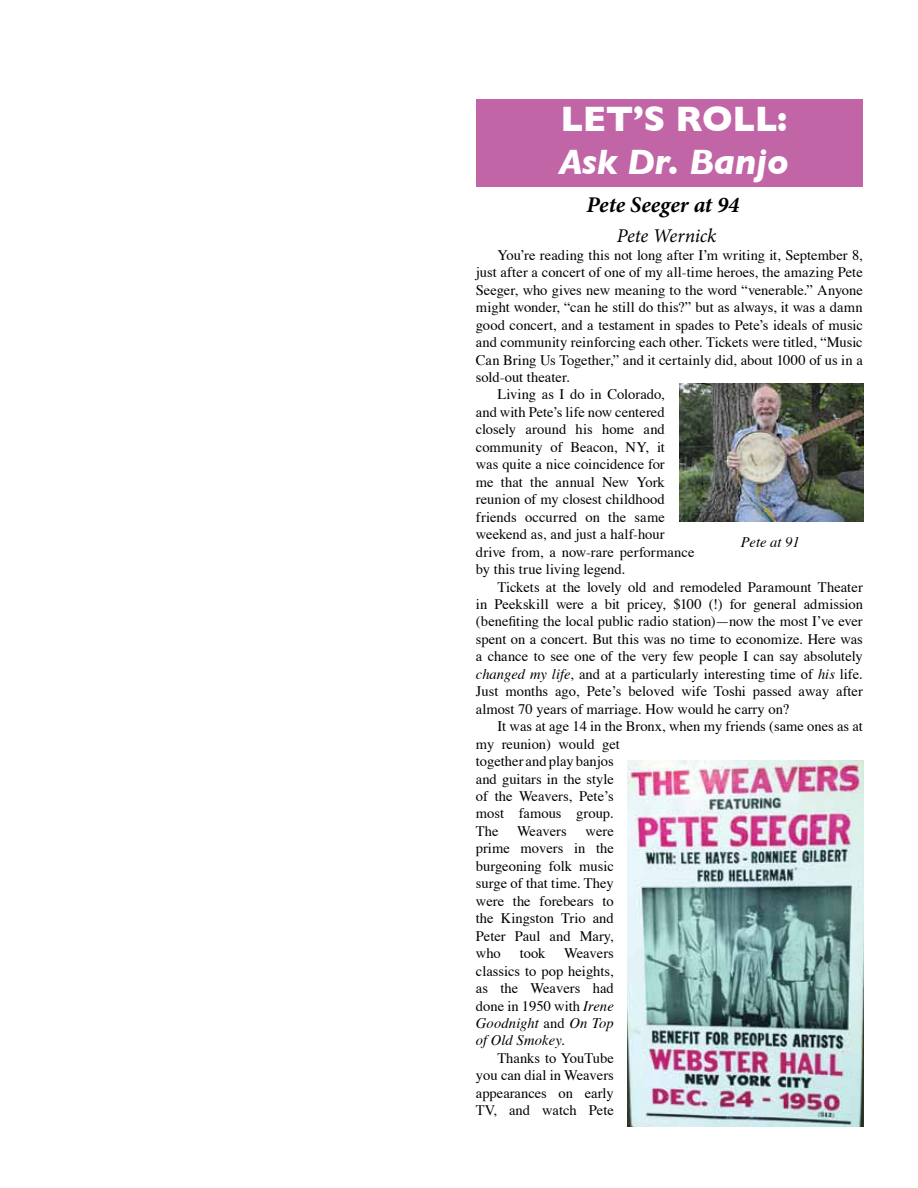
<style>
.page{position:relative;width:918px;height:1188px;background:#fff}
.page>*{position:absolute;margin:0;border:0;box-sizing:border-box;transform-origin:0 0}
.t1{font:italic 700 36px "Gill Sans";letter-spacing:-.01em;color:#fff}
.t2{font:700 36px "Gill Sans";letter-spacing:-.01em;color:#fff}
.t3{font:italic 700 22.5px "Minion Pro";color:#000}
.t4{font:italic 19.5px "Minion Pro";letter-spacing:-.01em;color:#000}
.t5{font:14.55px/17.4px "Times";color:#000;text-align:justify}
.t6{font:italic 14.55px "Times";color:#000}
.s1{font-style:italic}
</style>
<div class="page">
<div style="left:476px;top:99px;width:387px;height:87px;background:#c165a7"></div>
<img style="left:679px;top:384px;width:185px;height:138px">
<img style="left:628px;top:760px;width:236px;height:366px">
<h1 class="t2" style="left:560px;top:97px;width:228px">LET’S ROLL:</h1>
<h1 class="t1" style="left:559px;top:141px;width:232px">Ask Dr. Banjo</h1>
<h2 class="t3" style="left:587px;top:189px;width:154px">Pete Seeger at 94</h2>
<h3 class="t4" style="left:617px;top:223px;width:101px">Pete Wernick</h3>
<p class="t5" style="left:497px;top:247px;width:367px">You’re reading this not long after I’m writing it, September 8,</p>
<p class="t5" style="left:476px;top:264px;width:388px">just after a concert of one of my all-time heroes, the amazing Pete</p>
<p class="t5" style="left:476px;top:282px;width:388px">Seeger, who gives new meaning to the word “venerable.” Anyone</p>
<p class="t5" style="left:476px;top:299px;width:388px">might wonder, “can he still do this?” but as always, it was a damn</p>
<p class="t5" style="left:476px;top:317px;width:389px">good concert, and a testament in spades to Pete’s ideals of music</p>
<p class="t5" style="left:476px;top:334px;width:388px">and community reinforcing each other. Tickets were titled, “Music</p>
<p class="t5" style="left:476px;top:352px;width:388px">Can Bring Us Together,” and it certainly did, about 1000 of us in a</p>
<p class="t5" style="left:476px;top:369px;width:96px">sold-out theater.</p>
<p class="t5" style="left:497px;top:387px;width:169px">Living as I do in Colorado,</p>
<p class="t5" style="left:476px;top:404px;width:190px">and with Pete’s life now centered</p>
<p class="t5" style="left:476px;top:422px;width:190px">closely around his home and</p>
<p class="t5" style="left:476px;top:439px;width:190px">community of Beacon, NY, it</p>
<p class="t5" style="left:476px;top:457px;width:190px">was quite a nice coincidence for</p>
<p class="t5" style="left:476px;top:474px;width:190px">me that the annual New York</p>
<p class="t5" style="left:476px;top:491px;width:190px">reunion of my closest childhood</p>
<p class="t5" style="left:476px;top:509px;width:190px">friends occurred on the same</p>
<p class="t5" style="left:476px;top:526px;width:190px">weekend as, and just a half-hour</p>
<p class="t5" style="left:476px;top:544px;width:220px">drive from, a now-rare performance</p>
<p class="t5" style="left:476px;top:561px;width:151px">by this true living legend.</p>
<p class="t5" style="left:497px;top:579px;width:367px">Tickets at the lovely old and remodeled Paramount Theater</p>
<p class="t5" style="left:476px;top:596px;width:389px">in Peekskill were a bit pricey, $100 (!) for general admission</p>
<p class="t5" style="left:476px;top:614px;width:388px">(benefiting the local public radio station)—now the most I’ve ever</p>
<p class="t5" style="left:476px;top:631px;width:389px">spent on a concert. But this was no time to economize. Here was</p>
<p class="t5" style="left:476px;top:649px;width:388px">a chance to see one of the very few people I can say absolutely</p>
<p class="t5" style="left:476px;top:666px;width:389px"><span class="s1">changed my life</span>, and at a particularly interesting time of <span class="s1">his</span> life.</p>
<p class="t5" style="left:476px;top:684px;width:389px">Just months ago, Pete’s beloved wife Toshi passed away after</p>
<p class="t5" style="left:476px;top:701px;width:315px">almost 70 years of marriage. How would he carry on?</p>
<p class="t5" style="left:497px;top:718px;width:367px">It was at age 14 in the Bronx, when my friends (same ones as at</p>
<p class="t5" style="left:476px;top:736px;width:146px">my reunion) would get</p>
<p class="t5" style="left:476px;top:753px;width:140px">together and play banjos</p>
<p class="t5" style="left:476px;top:771px;width:140px">and guitars in the style</p>
<p class="t5" style="left:476px;top:788px;width:139px">of the Weavers, Pete’s</p>
<p class="t5" style="left:476px;top:806px;width:139px">most famous group.</p>
<p class="t5" style="left:476px;top:823px;width:24px">The</p>
<p class="t5" style="left:517px;top:823px;width:51px">Weavers</p>
<p class="t6" style="left:741px;top:533px;width:61px">Pete at 91</p>
<p class="t5" style="left:476px;top:823px;width:140px;text-indent:110px">were prime movers in the burgeoning folk music surge of that time. They were the forebears to the Kingston Trio and Peter Paul and Mary, who</p>
<p class="t5" style="left:520px;top:945px;width:27px">took</p>
<p class="t5" style="left:476px;top:945px;width:140px;text-indent:88px">Weavers classics to pop heights, as the Weavers had done in 1950 with <span class="s1">Irene Goodnight</span> and <span class="s1">On Top of Old Smokey.</span></p>
<p class="t5" style="left:476px;top:1050px;width:140px;text-indent:22px">Thanks to YouTube you can dial in Weavers appearances on early TV, and watch Pete</p>
</div>
